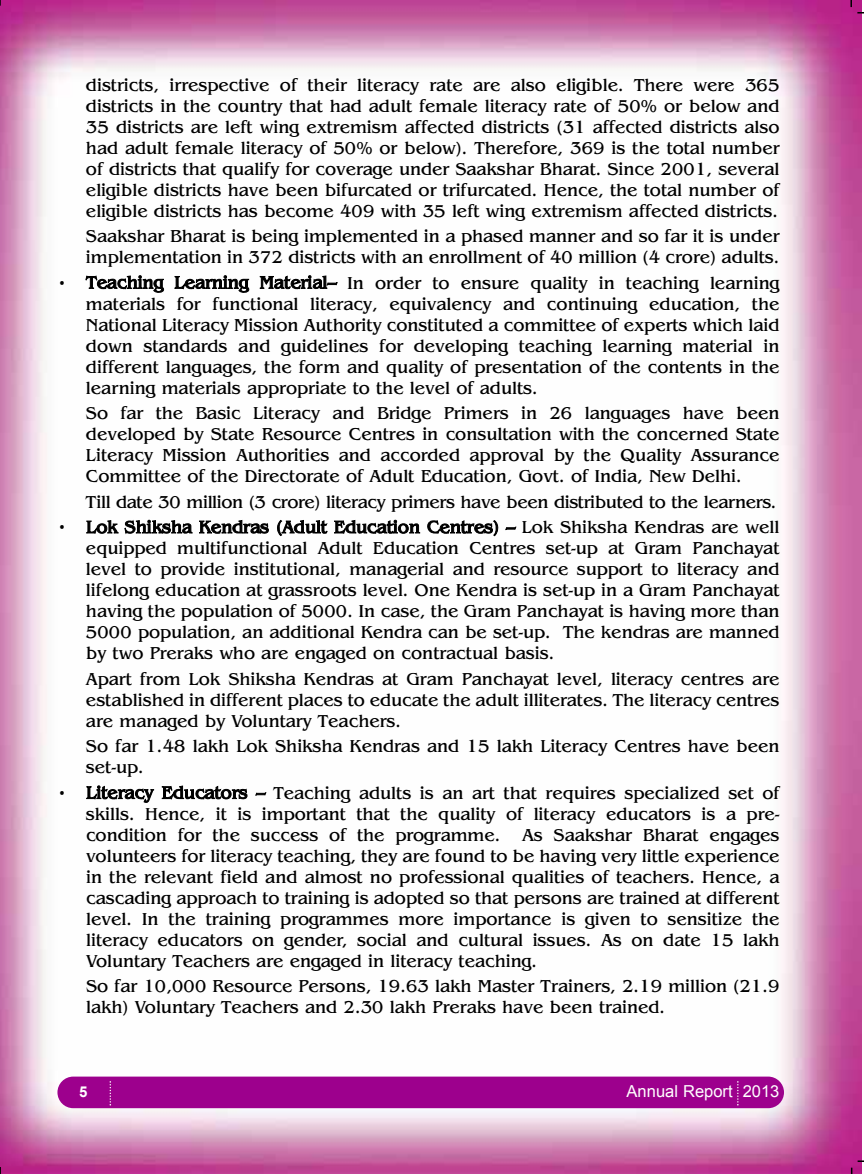
<style>
.page{position:relative;width:864px;height:1174px;background:#fff}
.page>*{position:absolute;margin:0;border:0;box-sizing:border-box;transform-origin:0 0}
.t1{font:18px/21px "Bangkok";color:#000;text-align:justify}
.t2{font:18px "Bangkok";letter-spacing:-.02em;color:#000}
.t3{font:16.5px "Arial";color:#fff}
.t4{font:700 15px "Arial";color:#fff}
</style>
<div class="page">
<img style="left:0;top:0;width:860px;height:1174px">
<svg style="left:857px;top:12px;width:6px;height:2px"></svg>
<svg style="left:850px;top:1160px;width:13px;height:14px"></svg>
<div style="left:57px;top:1076px;width:726px;height:32px;background:#9d008d;border-radius:16px"></div>
<svg style="left:109px;top:1081px;width:2px;height:24px"></svg>
<svg style="left:737px;top:1081px;width:1px;height:24px"></svg>
<p class="t1" style="left:86px;top:74px;width:694px">districts, irrespective of their literacy rate are also eligible. There were 365 districts in the country that had adult female literacy rate of 50% or below and 35 districts are left wing extremism affected districts (31 affected districts also had adult female literacy of 50% or below). Therefore, 369 is the total number of districts that qualify for coverage under Saakshar Bharat. Since 2001, several eligible districts have been bifurcated or trifurcated. Hence, the total number of eligible districts has become 409 with 35 left wing extremism affected districts.</p>
<p class="t1" style="left:86px;top:225px;width:694px">Saakshar Bharat is being implemented in a phased manner and so far it is under implementation in 372 districts with an enrollment of 40 million (4 crore) adults.</p>
<p class="t1" style="left:86px;top:272px;width:694px;text-indent:-27px">• Teaching Learning Material– In order to ensure quality in teaching learning materials for functional literacy, equivalency and continuing education, the National Literacy Mission Authority constituted a committee of experts which laid down standards and guidelines for developing teaching learning material in different languages, the form and quality of presentation of the contents in the learning materials appropriate to the level of adults.</p>
<p class="t1" style="left:86px;top:402px;width:694px">So far the Basic Literacy and Bridge Primers in 26 languages have been developed by State Resource Centres in consultation with the concerned State Literacy Mission Authorities and accorded approval by the Quality Assurance Committee of the Directorate of Adult Education, Govt. of India, New Delhi.</p>
<p class="t2" style="left:86px;top:491px;width:691px">Till date 30 million (3 crore) literacy primers have been distributed to the learners.</p>
<p class="t1" style="left:86px;top:516px;width:694px;text-indent:-27px">• Lok Shiksha Kendras (Adult Education Centres) – Lok Shiksha Kendras are well equipped multifunctional Adult Education Centres set-up at Gram Panchayat level to provide institutional, managerial and resource support to literacy and lifelong education at grassroots level. One Kendra is set-up in a Gram Panchayat having the population of 5000. In case, the Gram Panchayat is having more than 5000 population, an additional Kendra can be set-up. The kendras are manned by two Preraks who are engaged on contractual basis.</p>
<p class="t1" style="left:86px;top:668px;width:694px">Apart from Lok Shiksha Kendras at Gram Panchayat level, literacy centres are established in different places to educate the adult illiterates. The literacy centres are managed by Voluntary Teachers.</p>
<p class="t1" style="left:86px;top:735px;width:694px">So far 1.48 lakh Lok Shiksha Kendras and 15 lakh Literacy Centres have been set-up.</p>
<p class="t1" style="left:86px;top:782px;width:694px;text-indent:-27px">• Literacy Educators – Teaching adults is an art that requires specialized set of skills. Hence, it is important that the quality of literacy educators is a pre&shy;condition for the success of the programme. As Saakshar Bharat engages volunteers for literacy teaching, they are found to be having very little experience in the relevant field and almost no professional qualities of teachers. Hence, a cascading approach to training is adopted so that persons are trained at different level. In the training programmes more importance is given to sensitize the literacy educators on gender, social and cultural issues. As on date 15 lakh Voluntary Teachers are engaged in literacy teaching.</p>
<p class="t1" style="left:86px;top:975px;width:694px">So far 10,000 Resource Persons, 19.63 lakh Master Trainers, 2.19 million (21.9 lakh) Voluntary Teachers and 2.30 lakh Preraks have been trained.</p>
<p class="t4" style="left:79px;top:1083px;width:10px">5</p>
<p class="t3" style="left:626px;top:1081px;width:154px">Annual Report 2013</p>
</div>
